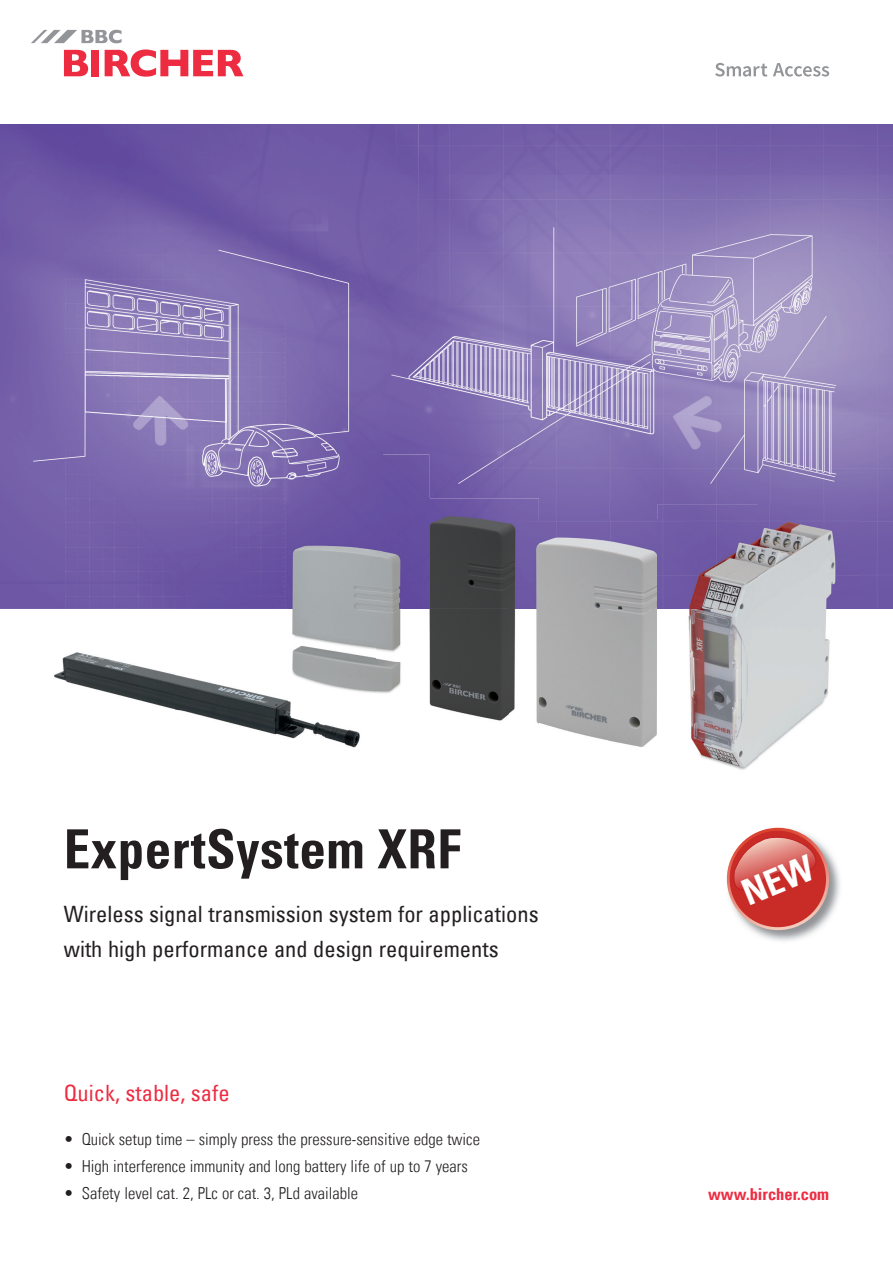
<style>
.page{position:relative;width:893px;height:1263px;background:#fff}
.page>*{position:absolute;margin:0;border:0;box-sizing:border-box;transform-origin:0 0}
.t1{font:54px "Univers Com 67 Bold Cond";letter-spacing:.01em;color:#231f20}
.t2{font:condensed 22.5px/34.5px "Univers Com 57";color:#231f20}
.t3{font:condensed 22.5px "Univers Com 57";color:#ed2c42}
.t4{font:16.5px "Univers Com 47 Light Cond";color:#231f20}
.t5{font:16.5px "Univers Com 67 Bold Cond";color:#ed2c42}
</style>
<div class="page">
<img style="left:0;top:125px;width:630px;height:322px">
<img style="left:630px;top:125px;width:263px;height:376px">
<img style="left:0;top:447px;width:314px;height:162px">
<img style="left:314px;top:447px;width:317px;height:54px">
<div style="left:539px;top:501px;width:354px;height:54px;background:#7662ab"></div>
<div style="left:860px;top:555px;width:33px;height:54px;background:#6d59a5"></div>
<svg style="left:64px;top:50px;width:24px;height:26px"></svg>
<div style="left:91px;top:50px;width:8px;height:26px;background:#ed2c42"></div>
<svg style="left:105px;top:49px;width:138px;height:28px"></svg>
<svg style="left:31px;top:30px;width:91px;height:13px"></svg>
<svg style="left:715px;top:63px;width:52px;height:14px"></svg>
<svg style="left:773px;top:63px;width:56px;height:14px"></svg>
<img style="left:292px;top:609px;width:109px;height:53px">
<img style="left:376px;top:662px;width:25px;height:31px">
<img style="left:288px;top:455px;width:141px;height:154px">
<img style="left:688px;top:609px;width:142px;height:91px">
<img style="left:690px;top:700px;width:135px;height:70px">
<img style="left:658px;top:504px;width:202px;height:105px">
<div style="left:539px;top:609px;width:118px;height:103px;background:#acabac"></div>
<img style="left:539px;top:712px;width:118px;height:35px">
<img style="left:539px;top:519px;width:119px;height:90px">
<div style="left:658px;top:519px;width:26px;height:90px;background:#6e5aa6"></div>
<img style="left:429px;top:498px;width:110px;height:111px">
<div style="left:403px;top:498px;width:26px;height:111px;background:#624d9f"></div>
<img style="left:429px;top:609px;width:110px;height:115px">
<img style="left:54px;top:652px;width:234px;height:58px">
<img style="left:177px;top:710px;width:149px;height:29px">
<img style="left:326px;top:725px;width:34px;height:23px">
<img style="left:288px;top:611px;width:88px;height:104px">
<img style="left:761px;top:827px;width:79px;height:114px">
<svg style="left:726px;top:828px;width:106px;height:108px"></svg>
<h1 class="t1" style="left:64px;top:816px;width:399px">ExpertSystem XRF</h1>
<h2 class="t2" style="left:64px;top:896px;width:476px">Wireless signal transmission system for applications with high performance and design requirements</h2>
<h2 class="t3" style="left:64px;top:1078px;width:167px">Quick, stable, safe</h2>
<p class="t4" style="left:64px;top:1129px;width:418px">• Quick setup time – simply press the pressure-sensitive edge twice</p>
<p class="t4" style="left:64px;top:1156px;width:406px">• High interference immunity and long battery life of up to 7 years</p>
<p class="t4" style="left:64px;top:1183px;width:296px">• Safety level cat. 2, PLc or cat. 3, PLd available</p>
<p class="t5" style="left:708px;top:1183px;width:123px">www.bircher.com</p>
</div>
